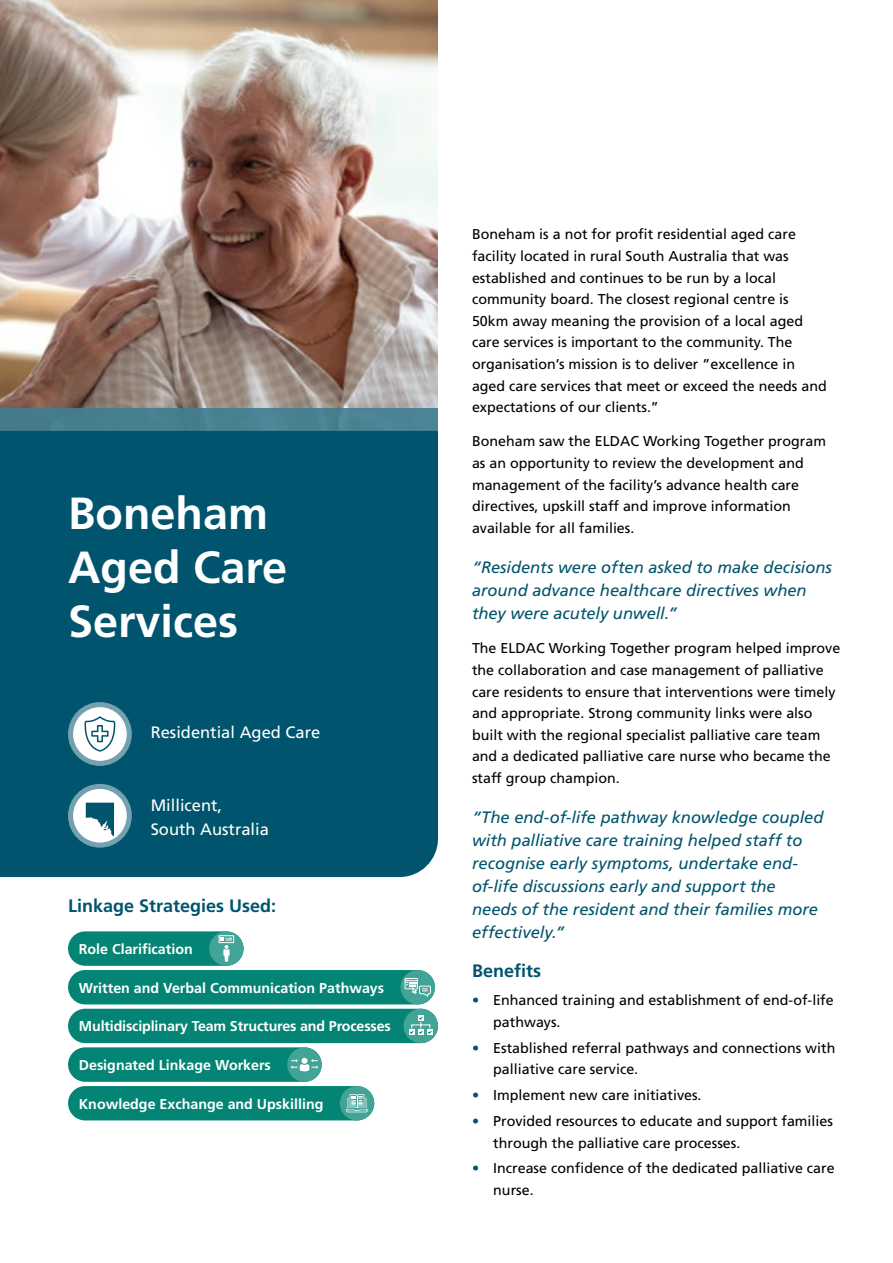
<style>
.page{position:relative;width:893px;height:1263px;background:#fff}
.page>*{position:absolute;margin:0;border:0;box-sizing:border-box;transform-origin:0 0}
.Main_Heading_White{font:700 45px/54px "Frutiger";color:#fff}
.Case_Study_Subheadin{font:700 18px "Frutiger";color:#00546d}
.Case_Study__Quotes{font:italic 16.5px/23.1px "Frutiger";color:#00546d}
.Case_Study__Descript{font:16.5px/24px "Frutiger";color:#fff}
.Body{font:14.25px/21.6px "Frutiger";color:#000}
.Case_Study_Subheadin-2{font:700 14.25px "Frutiger";color:#fff}
.s1{color:#00546d}
</style>
<div class="page">
<div style="left:68px;top:1009px;width:370px;height:34px;background:#038474;border-radius:17px"></div>
<div style="left:404px;top:1009px;width:34px;height:34px;background:#42a397;border-radius:50%"></div>
<svg style="left:409px;top:1015px;width:23px;height:20px"></svg>
<div style="left:68px;top:1047px;width:254px;height:35px;background:#038474;border-radius:17px"></div>
<div style="left:287px;top:1047px;width:35px;height:35px;background:#42a397;border-radius:50%"></div>
<svg style="left:291px;top:1058px;width:27px;height:13px"></svg>
<div style="left:68px;top:931px;width:176px;height:35px;background:#038474;border-radius:17px"></div>
<div style="left:209px;top:931px;width:35px;height:35px;background:#42a397;border-radius:50%"></div>
<svg style="left:218px;top:935px;width:16px;height:27px"></svg>
<div style="left:68px;top:970px;width:367px;height:34px;background:#038474;border-radius:17px"></div>
<div style="left:401px;top:970px;width:34px;height:34px;background:#42a397;border-radius:50%"></div>
<div style="left:405px;top:978px;width:13px;height:11px;border:1px solid #fff"></div>
<svg style="left:405px;top:979px;width:26px;height:18px"></svg>
<div style="left:68px;top:1086px;width:306px;height:34px;background:#038474;border-radius:17px"></div>
<div style="left:340px;top:1086px;width:34px;height:34px;background:#42a397;border-radius:50%"></div>
<svg style="left:346px;top:1094px;width:22px;height:18px"></svg>
<img style="left:0;top:0;width:438px;height:408px">
<div style="left:0;top:430px;width:438px;height:447px;background:#00546d"></div>
<div style="left:0;top:408px;width:438px;height:22px;background:#498090"></div>
<div style="left:68px;top:702px;width:64px;height:64px;background:#73a1af;border-radius:50%"></div>
<div style="left:73px;top:707px;width:54px;height:54px;background:#fff;border-radius:50%"></div>
<svg style="left:84px;top:716px;width:32px;height:36px"></svg>
<svg style="left:68px;top:784px;width:64px;height:64px"></svg>
<div style="left:73px;top:789px;width:54px;height:53px;background:#fff;border-radius:50%"></div>
<svg style="left:86px;top:803px;width:28px;height:33px"></svg>
<h1 class="Main_Heading_White" style="left:68px;top:486px;width:221px">Boneham<br>Aged Care<br>Services</h1>
<h2 class="Case_Study__Descript" style="left:151px;top:720px;width:171px">Residential Aged Care</h2>
<h2 class="Case_Study__Descript" style="left:151px;top:793px;width:120px">Millicent,<br>South Australia</h2>
<p class="Case_Study_Subheadin" style="left:68px;top:895px;width:210px">Linkage Strategies Used:</p>
<h2 class="Case_Study_Subheadin-2" style="left:79px;top:941px;width:116px">Role Clarification</h2>
<h2 class="Case_Study_Subheadin-2" style="left:79px;top:979px;width:307px">Written and Verbal Communication Pathways</h2>
<h2 class="Case_Study_Subheadin-2" style="left:79px;top:1018px;width:314px">Multidisciplinary Team Structures and Processes</h2>
<h2 class="Case_Study_Subheadin-2" style="left:79px;top:1057px;width:194px">Designated Linkage Workers</h2>
<h2 class="Case_Study_Subheadin-2" style="left:79px;top:1095px;width:246px">Knowledge Exchange and Upskilling</h2>
<p class="Body" style="left:472px;top:224px;width:356px">Boneham is a not for profit residential aged care facility located in rural South Australia that was established and continues to be run by a local community board. The closest regional centre is 50km away meaning the provision of a local aged care services is important to the community. The organisation’s mission is to deliver ”excellence in aged care services that meet or exceed the needs and expectations of our clients.”</p>
<p class="Body" style="left:472px;top:431px;width:356px">Boneham saw the ELDAC Working Together program as an opportunity to review the development and management of the facility’s advance health care directives, upskill staff and improve information available for all families.</p>
<h2 class="Case_Study__Quotes" style="left:472px;top:555px;width:361px">“Residents were often asked to make decisions around advance healthcare directives when they were acutely unwell.”</h2>
<p class="Body" style="left:472px;top:637px;width:370px">The ELDAC Working Together program helped improve the collaboration and case management of palliative care residents to ensure that interventions were timely and appropriate. Strong community links were also built with the regional specialist palliative care team and a dedicated palliative care nurse who became the staff group champion.</p>
<h2 class="Case_Study__Quotes" style="left:472px;top:806px;width:353px">“The end-of-life pathway knowledge coupled with palliative care training helped staff to recognise early symptoms, undertake end&shy;of-life discussions early and support the needs of the resident and their families more effectively.”</h2>
<h2 class="Case_Study_Subheadin" style="left:472px;top:960px;width:71px">Benefits</h2>
<h2 class="Body" style="left:493px;top:989px;width:342px;text-indent:-21px"><span class="s1">•</span> Enhanced training and establishment of end-of-life pathways.</h2>
<h2 class="Body" style="left:493px;top:1037px;width:344px;text-indent:-21px"><span class="s1">•</span> Established referral pathways and connections with palliative care service.</h2>
<h2 class="Body" style="left:472px;top:1084px;width:231px"><span class="s1">•</span> Implement new care initiatives.</h2>
<h2 class="Body" style="left:493px;top:1110px;width:341px;text-indent:-21px"><span class="s1">•</span> Provided resources to educate and support families through the palliative care processes.</h2>
<h2 class="Body" style="left:493px;top:1157px;width:343px;text-indent:-21px"><span class="s1">•</span> Increase confidence of the dedicated palliative care nurse.</h2>
</div>
